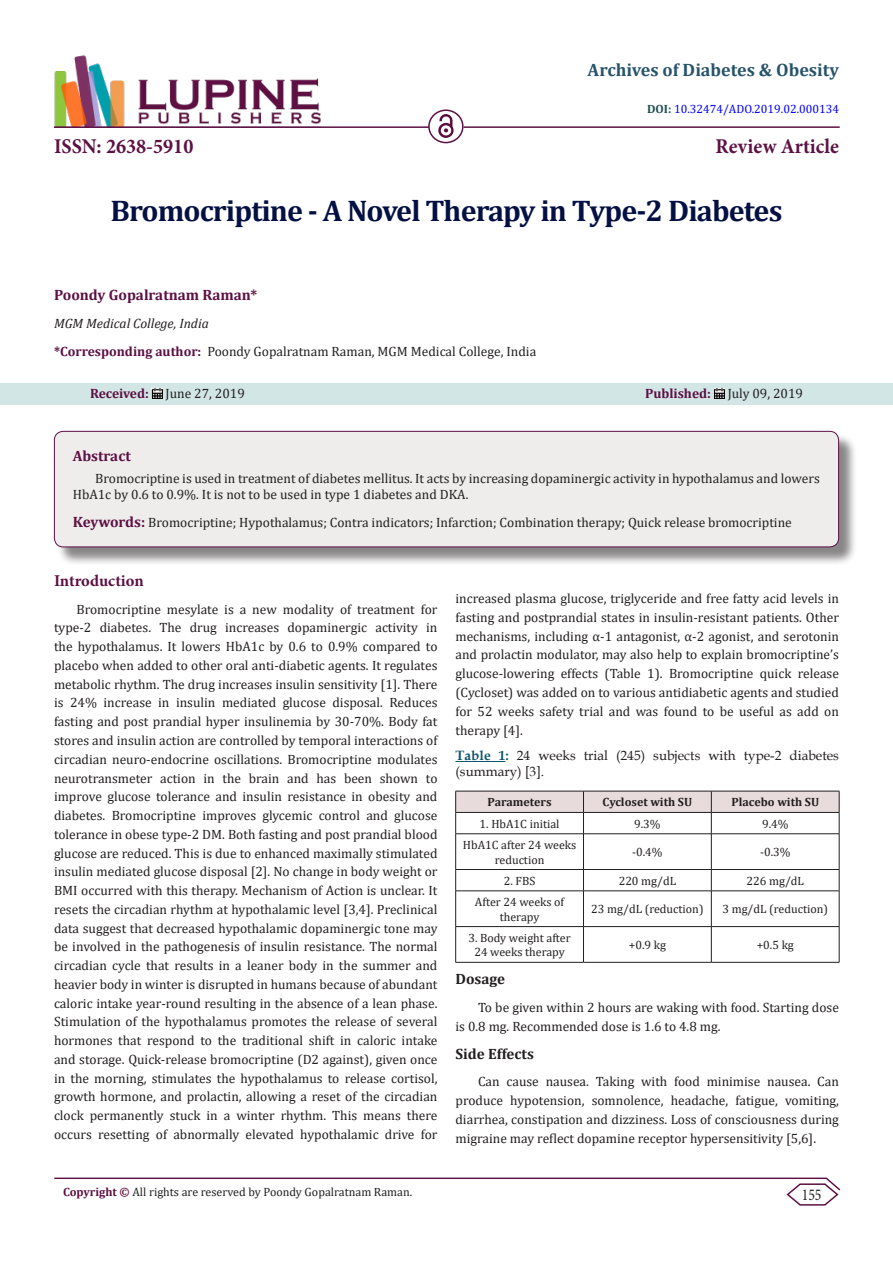
<style>
.page{position:relative;width:893px;height:1263px;background:#fff}
.page>*{position:absolute;margin:0;border:0;box-sizing:border-box;transform-origin:0 0}
.t1{font:700 30px "Cambria";letter-spacing:-.03em;color:#041043}
.t2{font:700 21px "Minion Pro";color:#5c1043;scale:.96 1}
.t3{font:700 18px "Cambria";color:#27536a}
.t4{font:700 16.5px "Minion Pro";letter-spacing:-.005em;color:#5c1043}
.t5{font:16.5px "Minion Pro";color:#231f20;scale:.83 1}
.t6{font:700 15px "Cambria";color:#5c1043}
.t7{font:700 15px "Cambria";color:#231f20}
.t8{font:13.5px/18.8px "Cambria";color:#231f20;text-align:justify}
.t9{font:13.5px/16.2px "Book Antiqua";color:#231f20}
.t10{font:italic 13.5px "Cambria";color:#231f20}
.t11{font:12px/14.4px "Cambria";color:#231f20;text-align:center}
.t12{font:700 12px "Cambria";color:#231f20}
.t13{font:12px "Cambria";color:#00f}
.s1{font-weight:700;color:#1e5050}
.s2{font-weight:700;color:#5c1043}
.s3{font-weight:700;font-size:15px;color:#5c1043}
.s4{font-weight:700;color:#0e536a}
</style>
<div class="page">
<img style="left:54px;top:55px;width:267px;height:71px">
<hr style="left:54px;top:126px;width:375px;height:2px;background:#5c1043">
<img style="left:438px;top:115px;width:15px;height:23px">
<div style="left:0;top:383px;width:893px;height:21px;background:#d2e6e6"></div>
<svg style="left:152px;top:388px;width:11px;height:11px"></svg>
<svg style="left:714px;top:388px;width:11px;height:11px"></svg>
<div style="left:428px;top:109px;width:36px;height:34px;border:2px solid #5c1043;border-radius:50%"></div>
<hr style="left:464px;top:126px;width:376px;height:2px;background:#5c1043">
<hr style="left:455px;top:761px;width:50px;height:1px;background:#0e536a">
<svg style="left:455px;top:791px;width:385px;height:42px"></svg>
<hr style="left:455px;top:833px;width:128px;height:1px;background:#231f20">
<hr style="left:455px;top:834px;width:1px;height:35px;background:#231f20">
<hr style="left:583px;top:833px;width:128px;height:1px;background:#231f20">
<hr style="left:583px;top:834px;width:1px;height:35px;background:#231f20">
<hr style="left:711px;top:833px;width:128px;height:1px;background:#231f20">
<hr style="left:711px;top:834px;width:1px;height:35px;background:#231f20">
<hr style="left:839px;top:834px;width:1px;height:35px;background:#231f20">
<hr style="left:455px;top:869px;width:128px;height:1px;background:#231f20">
<svg style="left:455px;top:870px;width:1px;height:20px"></svg>
<hr style="left:583px;top:869px;width:128px;height:1px;background:#231f20">
<svg style="left:583px;top:870px;width:1px;height:20px"></svg>
<hr style="left:711px;top:869px;width:128px;height:1px;background:#231f20">
<svg style="left:711px;top:870px;width:1px;height:20px"></svg>
<svg style="left:839px;top:870px;width:1px;height:21px"></svg>
<hr style="left:455px;top:890px;width:128px;height:1px;background:#231f20">
<hr style="left:455px;top:891px;width:1px;height:35px;background:#231f20">
<hr style="left:583px;top:890px;width:128px;height:1px;background:#231f20">
<hr style="left:583px;top:891px;width:1px;height:35px;background:#231f20">
<hr style="left:711px;top:890px;width:128px;height:1px;background:#231f20">
<hr style="left:711px;top:891px;width:1px;height:35px;background:#231f20">
<hr style="left:839px;top:891px;width:1px;height:35px;background:#231f20">
<hr style="left:455px;top:926px;width:128px;height:1px;background:#231f20">
<hr style="left:455px;top:927px;width:1px;height:35px;background:#231f20">
<hr style="left:583px;top:926px;width:128px;height:1px;background:#231f20">
<hr style="left:583px;top:927px;width:1px;height:35px;background:#231f20">
<hr style="left:711px;top:926px;width:128px;height:1px;background:#231f20">
<hr style="left:711px;top:927px;width:1px;height:35px;background:#231f20">
<hr style="left:839px;top:927px;width:1px;height:35px;background:#231f20">
<hr style="left:455px;top:962px;width:128px;height:1px;background:#231f20">
<hr style="left:583px;top:962px;width:128px;height:1px;background:#231f20">
<hr style="left:711px;top:962px;width:128px;height:1px;background:#231f20">
<hr style="left:54px;top:1177px;width:772px;height:2px;background:#5c1043">
<svg style="left:785px;top:1177px;width:56px;height:29px"></svg>
<div style="left:56px;top:433px;width:802px;height:133px;background:#231f20;opacity:.54"></div>
<div style="left:54px;top:431px;width:785px;height:116px;background:#efedec;border-radius:9px"></div>
<div style="left:54px;top:431px;width:785px;height:116px;border:1px solid #5c1043;border-radius:9px"></div>
<p class="t3" style="left:588px;top:57px;width:253px">Archives of Diabetes &amp; Obesity</p>
<p class="t13" style="left:647px;top:102px;width:193px"><span class="s1">DOI:</span> 10.32474/ADO.2019.02.000134</p>
<p class="t2" style="left:54px;top:131px;width:147px">ISSN: 2638-5910</p>
<p class="t2" style="left:716px;top:131px;width:130px">Review Article</p>
<p class="t1" style="left:110px;top:190px;width:673px">Bromocriptine - A Novel Therapy in Type-2 Diabetes</p>
<p class="t6" style="left:54px;top:284px;width:205px">Poondy Gopalratnam Raman*</p>
<p class="t10" style="left:54px;top:314px;width:156px">MGM Medical College, India</p>
<p class="t8" style="left:54px;top:342px;width:484px"><span class="s2">*Corresponding author:</span> Poondy Gopalratnam Raman, MGM Medical College, India</p>
<p class="t8" style="left:90px;top:384px;width:156px"><span class="s2">Received:</span> June 27, 2019</p>
<p class="t8" style="left:645px;top:384px;width:159px"><span class="s2">Published:</span> July 09, 2019</p>
<p class="t6" style="left:73px;top:445px;width:60px">Abstract</p>
<p class="t8" style="left:73px;top:470px;width:749px;line-height:16.2px;text-indent:22px">Bromocriptine is used in treatment of diabetes mellitus. It acts by increasing dopaminergic activity in hypothalamus and lowers<br>HbA1c by 0.6 to 0.9%. It is not to be used in type 1 diabetes and DKA.</p>
<p class="t8" style="left:73px;top:513px;width:721px"><span class="s3">Keywords:</span> Bromocriptine; Hypothalamus; Contra indicators; Infarction; Combination therapy; Quick release bromocriptine</p>
<p class="t4" style="left:54px;top:569px;width:91px">Introduction</p>
<p class="t8" style="left:54px;top:600px;width:385px;text-indent:22px">Bromocriptine mesylate is a new modality of treatment for type-2 diabetes. The drug increases dopaminergic activity in the hypothalamus. It lowers HbA1c by 0.6 to 0.9% compared to placebo when added to other oral anti-diabetic agents. It regulates metabolic rhythm. The drug increases insulin sensitivity [1]. There is 24% increase in insulin mediated glucose disposal. Reduces fasting and post prandial hyper insulinemia by 30-70%. Body fat stores and insulin action are controlled by temporal interactions of circadian neuro-endocrine oscillations. Bromocriptine modulates neurotransmeter action in the brain and has been shown to improve glucose tolerance and insulin resistance in obesity and diabetes. Bromocriptine improves glycemic control and glucose tolerance in obese type-2 DM. Both fasting and post prandial blood glucose are reduced. This is due to enhanced maximally stimulated insulin mediated glucose disposal [2]. No change in body weight or BMI occurred with this therapy. Mechanism of Action is unclear. It resets the circadian rhythm at hypothalamic level [3,4]. Preclinical data suggest that decreased hypothalamic dopaminergic tone may be involved in the pathogenesis of insulin resistance. The normal circadian cycle that results in a leaner body in the summer and heavier body in winter is disrupted in humans because of abundant caloric intake year-round resulting in the absence of a lean phase.<br>Stimulation of the hypothalamus promotes the release of several hormones that respond to the traditional shift in caloric intake and storage. Quick-release bromocriptine (D2 against), given once in the morning, stimulates the hypothalamus to release cortisol, growth hormone, and prolactin, allowing a reset of the circadian clock permanently stuck in a winter rhythm. This means there occurs resetting of abnormally elevated hypothalamic drive for</p>
<p class="t8" style="left:455px;top:589px;width:385px">increased plasma glucose, triglyceride and free fatty acid levels in fasting and postprandial states in insulin-resistant patients. Other mechanisms, including α-1 antagonist, α-2 agonist, and serotonin and prolactin modulator, may also help to explain bromocriptine’s glucose-lowering effects (Table 1). Bromocriptine quick release (Cycloset) was added on to various antidiabetic agents and studied for 52 weeks safety trial and was found to be useful as add on therapy [4].</p>
<p class="t9" style="left:455px;top:747px;width:385px"><span class="s4">Table 1:</span> 24 weeks trial (245) subjects with type-2 diabetes (summary) [3].</p>
<p class="t12" style="left:488px;top:794px;width:65px">Parameters</p>
<p class="t12" style="left:603px;top:794px;width:91px">Cycloset with SU</p>
<p class="t12" style="left:731px;top:794px;width:89px">Placebo with SU</p>
<p class="t11" style="left:480px;top:816px;width:81px">1. HbA1C initial</p>
<p class="t11" style="left:634px;top:816px;width:28px">9.3%</p>
<p class="t11" style="left:762px;top:816px;width:28px">9.4%</p>
<p class="t11" style="left:463px;top:838px;width:115px">HbA1C after 24 weeks reduction</p>
<p class="t11" style="left:632px;top:845px;width:32px">-0.4%</p>
<p class="t11" style="left:760px;top:845px;width:32px">-0.3%</p>
<p class="t11" style="left:504px;top:873px;width:33px">2. FBS</p>
<p class="t11" style="left:619px;top:873px;width:59px">220 mg/dL</p>
<p class="t11" style="left:746px;top:873px;width:59px">226 mg/dL</p>
<p class="t11" style="left:475px;top:895px;width:91px">After 24 weeks of therapy</p>
<p class="t11" style="left:591px;top:902px;width:114px">23 mg/dL (reduction)</p>
<p class="t11" style="left:722px;top:902px;width:107px">3 mg/dL (reduction)</p>
<p class="t11" style="left:468px;top:930px;width:104px">3. Body weight after<br>24 weeks therapy</p>
<p class="t11" style="left:629px;top:938px;width:39px">+0.9 kg</p>
<p class="t11" style="left:757px;top:938px;width:39px">+0.5 kg</p>
<p class="t7" style="left:455px;top:968px;width:51px">Dosage</p>
<p class="t8" style="left:455px;top:998px;width:385px;text-indent:22px">To be given within 2 hours are waking with food. Starting dose is 0.8 mg. Recommended dose is 1.6 to 4.8 mg.</p>
<p class="t7" style="left:455px;top:1043px;width:80px">Side Effects</p>
<p class="t8" style="left:455px;top:1072px;width:385px;text-indent:22px">Can cause nausea. Taking with food minimise nausea. Can produce hypotension, somnolence, headache, fatigue, vomiting, diarrhea, constipation and dizziness. Loss of consciousness during migraine may reflect dopamine receptor hypersensitivity [5,6].</p>
<p class="t11" style="left:63px;top:1185px;width:351px"><span class="s2">Copyright ©</span> All rights are reserved by Poondy Gopalratnam Raman.</p>
<p class="t5" style="left:802px;top:1183px;width:25px">155</p>
</div>
